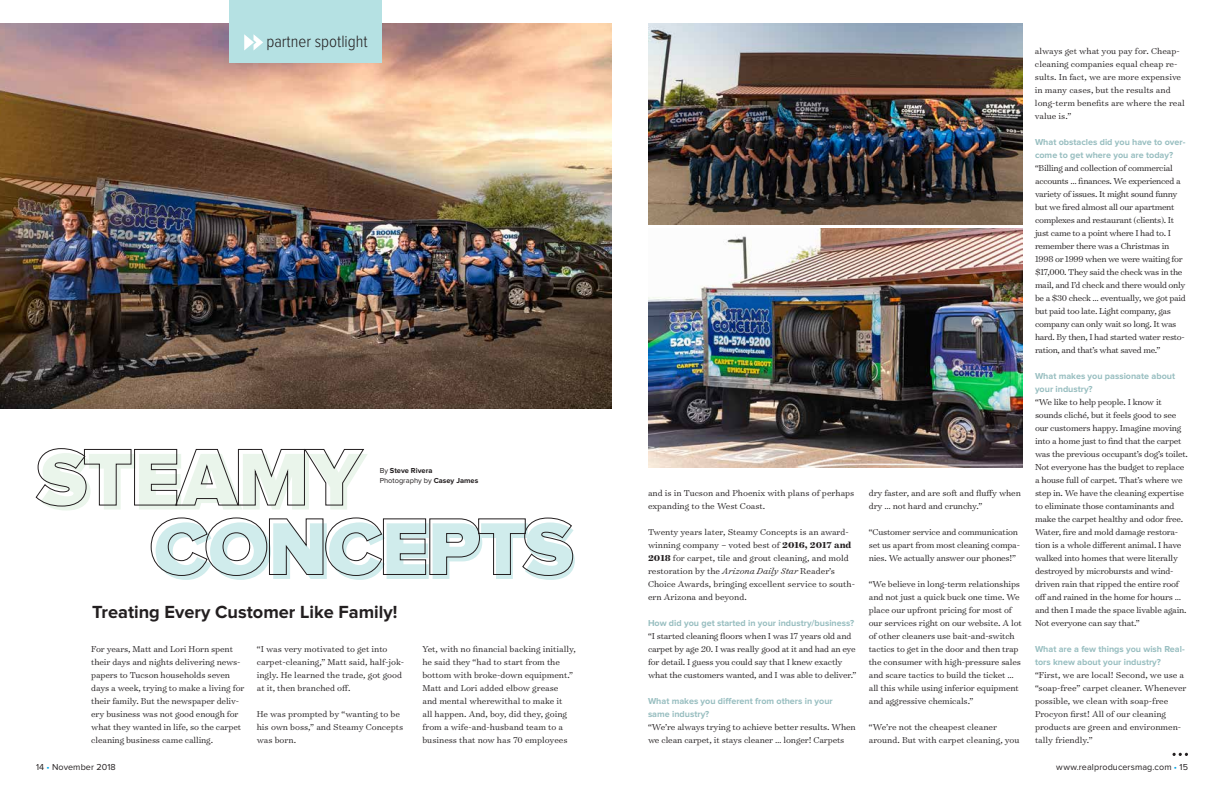
<style>
.page{position:relative;width:1224px;height:792px;background:#fff}
.page>*{position:absolute;margin:0;border:0;box-sizing:border-box;transform-origin:0 0}
.t1{font:900 83.4px "Proxima Nova";letter-spacing:-.045em;color:#d0ecec}
.t2{font:900 83.4px "Proxima Nova";letter-spacing:-.03em;color:#eaf5eb}
.t3{font:700 18.2px "Proxima Nova";color:#231f20}
.t4{font:300 17px "Proxima Nova Cond";color:#231f20}
.t5{font:300 9.8px/13px "Surveyor Text";letter-spacing:-.015em;color:#231f20}
.t6{font:700 9px/13px "Proxima Nova";color:#98bec0}
.t7{font:9px "Proxima Nova";letter-spacing:.01em;color:#231f20}
.t8{font:700 7.5px/10px "Proxima Nova";color:#231f20}
.s1{font-weight:400}
.s2{font-weight:700}
.s3{font-style:italic}
.s4{color:#00a4e7}
</style>
<div class="page">
<img style="left:0;top:24px;width:612px;height:385px">
<div style="left:230px;top:0;width:152px;height:62px;background:#b5e1e3"></div>
<svg style="left:150px;top:517px;width:424px;height:59px"></svg>
<img style="left:648px;top:228px;width:374px;height:239px">
<img style="left:648px;top:24px;width:374px;height:200px">
<svg style="left:35px;top:448px;width:329px;height:59px"></svg>
<svg style="left:244px;top:34px;width:19px;height:17px"></svg>
<svg style="left:1173px;top:753px;width:15px;height:3px"></svg>
<h3 class="t4" style="left:266px;top:34px;width:103px">partner spotlight</h3>
<h1 class="t2" style="left:40px;top:444px;width:327px">STEAMY</h1>
<p class="t8" style="left:380px;top:466px;width:100px"><span class="s1">By</span> Steve Rivera<br><span class="s1">Photography by</span> Casey James</p>
<h1 class="t1" style="left:154px;top:513px;width:423px">CONCEPTS</h1>
<h2 class="t3" style="left:92px;top:604px;width:307px">Treating Every Customer Like Family!</h2>
<p class="t5" style="left:91px;top:642px;width:155px">For years, Matt and Lori Horn spent their days and nights delivering news&shy;papers to Tucson households seven days a week, trying to make a living for their family. But the newspaper deliv&shy;ery business was not good enough for what they wanted in life, so the carpet cleaning business came calling.</p>
<p class="t5" style="left:257px;top:642px;width:149px">“I was very motivated to get into carpet-cleaning,” Matt said, half-jok&shy;ingly. He learned the trade, got good at it, then branched off.</p>
<p class="t5" style="left:257px;top:707px;width:148px">He was prompted by “wanting to be his own boss,” and Steamy Concepts was born.</p>
<p class="t5" style="left:422px;top:642px;width:155px">Yet, with no financial backing initially, he said they “had to start from the bottom with broke-down equipment.” Matt and Lori added elbow grease<br>and mental wherewithal to make it<br>all happen. And, boy, did they, going from a wife-and-husband team to a business that now has 70 employees</p>
<p class="t5" style="left:648px;top:486px;width:208px">and is in Tucson and Phoenix with plans of perhaps expanding to the West Coast.</p>
<p class="t5" style="left:648px;top:525px;width:209px">Twenty years later, Steamy Concepts is an award&shy;winning company – voted best of <span class="s2">2016, 2017 and 2018</span> for carpet, tile and grout cleaning, and mold restoration by the <span class="s3">Arizona Daily Star</span> Reader’s Choice Awards, bringing excellent service to south&shy;ern Arizona and beyond.</p>
<p class="t6" style="left:648px;top:617px;width:208px">How did you get started in your industry/business?</p>
<p class="t5" style="left:648px;top:629px;width:210px">“I started cleaning floors when I was 17 years old and carpet by age 20. I was really good at it and had an eye for detail. I guess you could say that I knew exactly what the customers wanted, and I was able to deliver.”</p>
<p class="t6" style="left:648px;top:695px;width:186px">What makes you different from others in your same industry?</p>
<p class="t5" style="left:648px;top:720px;width:209px">“We’re always trying to achieve better results. When we clean carpet, it stays cleaner … longer! Carpets</p>
<p class="t5" style="left:869px;top:486px;width:154px">dry faster, and are soft and fluffy when dry … not hard and crunchy.”</p>
<p class="t5" style="left:869px;top:525px;width:153px">“Customer service and communication set us apart from most cleaning compa&shy;nies. We actually answer our phones!”</p>
<p class="t5" style="left:869px;top:577px;width:155px">“We believe in long-term relationships and not just a quick buck one time. We place our upfront pricing for most of our services right on our website. A lot of other cleaners use bait-and-switch tactics to get in the door and then trap the consumer with high-pressure sales and scare tactics to build the ticket … all this while using inferior equipment and aggressive chemicals.”</p>
<p class="t5" style="left:869px;top:720px;width:152px">“We’re not the cheapest cleaner around. But with carpet cleaning, you</p>
<p class="t5" style="left:1035px;top:44px;width:151px">always get what you pay for. Cheap&shy;cleaning companies equal cheap re&shy;sults. In fact, we are more expensive in many cases, but the results and long-term benefits are where the real value is.”</p>
<p class="t6" style="left:1035px;top:136px;width:152px">What obstacles did you have to over&shy;come to get where you are today?</p>
<p class="t5" style="left:1035px;top:161px;width:152px">“Billing and collection of commercial accounts … finances. We experienced a variety of issues. It might sound funny but we fired almost all our apartment complexes and restaurant (clients). It just came to a point where I had to. I remember there was a Christmas in 1998 or 1999 when we were waiting for $17,000. They said the check was in the mail, and I’d check and there would only be a $30 check … eventually, we got paid but paid too late. Light company, gas company can only wait so long. It was hard. By then, I had started water resto&shy;ration, and that’s what saved me.”</p>
<p class="t6" style="left:1035px;top:370px;width:142px">What makes you passionate about your industry?</p>
<p class="t5" style="left:1035px;top:395px;width:155px">“We like to help people. I know it sounds cliché, but it feels good to see our customers happy. Imagine moving into a home just to find that the carpet was the previous occupant’s dog’s toilet.<br>Not everyone has the budget to replace a house full of carpet. That’s where we step in. We have the cleaning expertise to eliminate those contaminants and make the carpet healthy and odor free.<br>Water, fire and mold damage restora&shy;tion is a whole different animal. I have walked into homes that were literally destroyed by microbursts and wind&shy;driven rain that ripped the entire roof off and rained in the home for hours … and then I made the space livable again.<br>Not everyone can say that.”</p>
<p class="t6" style="left:1035px;top:643px;width:151px">What are a few things you wish Real&shy;tors knew about your industry?</p>
<p class="t5" style="left:1035px;top:668px;width:153px">“First, we are local! Second, we use a “soap-free” carpet cleaner. Whenever possible, we clean with soap-free<br>Procyon first! All of our cleaning products are green and environmen&shy;tally friendly.”</p>
<p class="t7" style="left:36px;top:762px;width:81px">14 <span class="s4">•</span> November 2018</p>
<p class="t7" style="left:1056px;top:762px;width:133px">www.realproducersmag.com <span class="s4">•</span> 15</p>
</div>
